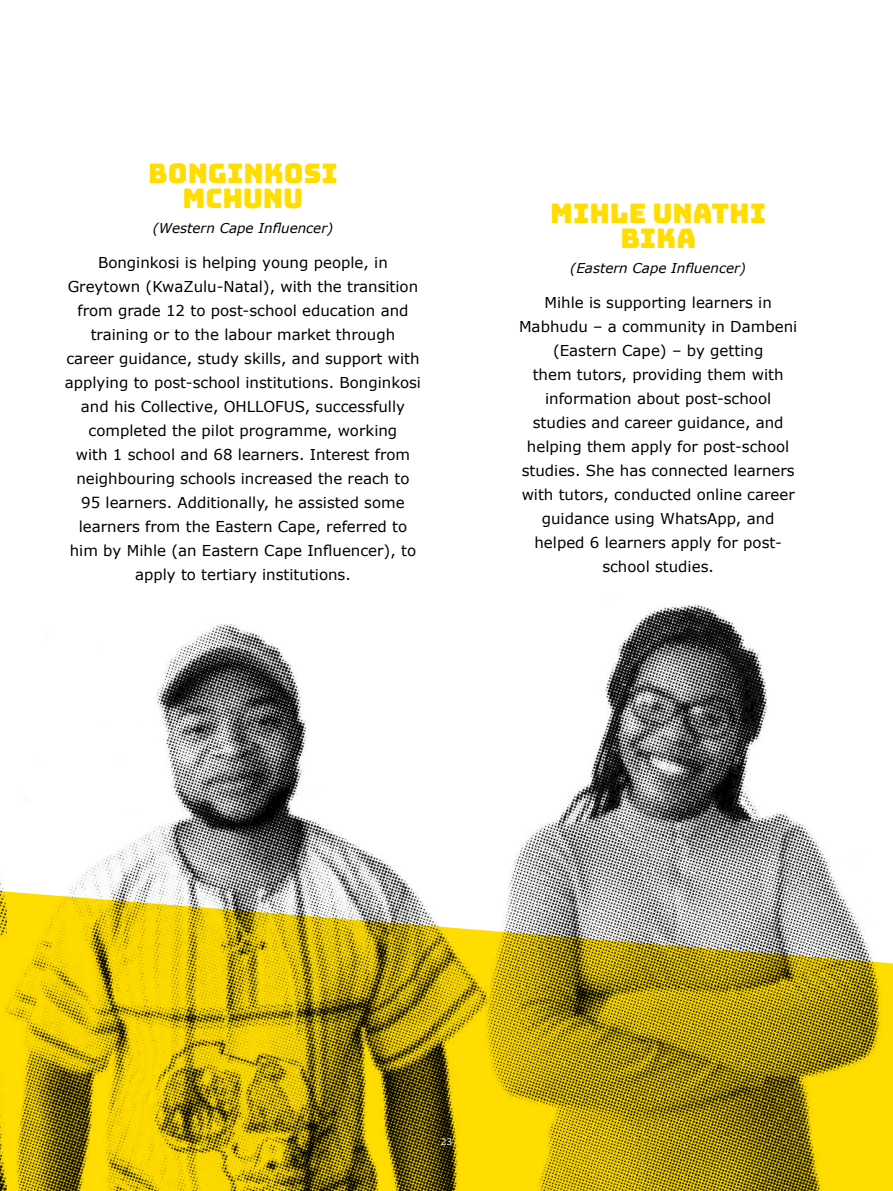
<style>
.page{position:relative;width:893px;height:1191px;background:#fff}
.page>*{position:absolute;margin:0;border:0;box-sizing:border-box;transform-origin:0 0}
.t1{font:27px/25.5px "Bungee";color:#fd0;text-align:right}
.t2{font:15px/24px "Verdana";color:#000;text-align:center}
.t3{font:italic 13.5px "Verdana";color:#000}
.t4{font:9px "Verdana";color:#fff}
</style>
<div class="page">
<img style="left:560px;top:604px;width:230px;height:215px">
<img style="left:156px;top:623px;width:151px;height:196px">
<svg style="left:7px;top:819px;width:886px;height:372px;background:#beac39"></svg>
<img style="left:0;top:875px;width:7px;height:316px">
<h1 class="t1" style="left:148px;top:161px;width:40px">BONGIN</h1>
<h1 class="t1" style="left:264px;top:161px;width:39px">KOSI</h1>
<h1 class="t1" style="left:182px;top:186px;width:43px">MCHUNU</h1>
<p class="t3" style="left:153px;top:218px;width:182px">(Western Cape Influencer)</p>
<p class="t2" style="left:98px;top:250px;width:291px">Bonginkosi is helping young people, in</p>
<p class="t2" style="left:68px;top:274px;width:352px">Greytown (KwaZulu-Natal), with the transition</p>
<p class="t2" style="left:77px;top:298px;width:333px">from grade 12 to post-school education and</p>
<p class="t2" style="left:91px;top:322px;width:306px">training or to the labour market through</p>
<p class="t2" style="left:66px;top:346px;width:355px">career guidance, study skills, and support with</p>
<p class="t2" style="left:65px;top:370px;width:358px">applying to post-school institutions. Bonginkosi</p>
<p class="t2" style="left:81px;top:394px;width:154px">and his Collective, OHLLOFUS</p>
<p class="t2" style="left:305px;top:394px;width:102px">, successfully</p>
<p class="t2" style="left:89px;top:418px;width:310px">completed the pilot programme, working</p>
<p class="t2" style="left:76px;top:442px;width:336px">with 1 school and 68 learners. Interest from</p>
<p class="t2" style="left:76px;top:466px;width:335px">neighbouring schools increased the reach to</p>
<p class="t2" style="left:81px;top:490px;width:325px">95 learners. Additionally, he assisted some</p>
<p class="t2" style="left:79px;top:514px;width:330px">learners from the Eastern Cape, referred to</p>
<p class="t2" style="left:70px;top:538px;width:348px">him by Mihle (an Eastern Cape Influencer), to</p>
<p class="t2" style="left:135px;top:562px;width:217px">apply to tertiary institutions.</p>
<h1 class="t1" style="left:550px;top:201px;width:144px">MIHLE UNATHI<br>BIKA</h1>
<p class="t3" style="left:570px;top:258px;width:177px">(Eastern Cape Influencer)</p>
<p class="t2" style="left:519px;top:290px;width:280px">M ihle is supporting learners in<br>Mabhudu – a community in Dambeni (Eastern Cape) – by getting<br>them tutors, providing them with information about post-school studies and career guidance, and helping them apply for post-school studies. She has connected learners with tutors, conducted online career guidance using WhatsApp, and helped 6 learners apply for post&shy;school studies.</p>
<p class="t4" style="left:441px;top:1135px;width:13px">23</p>
</div>
